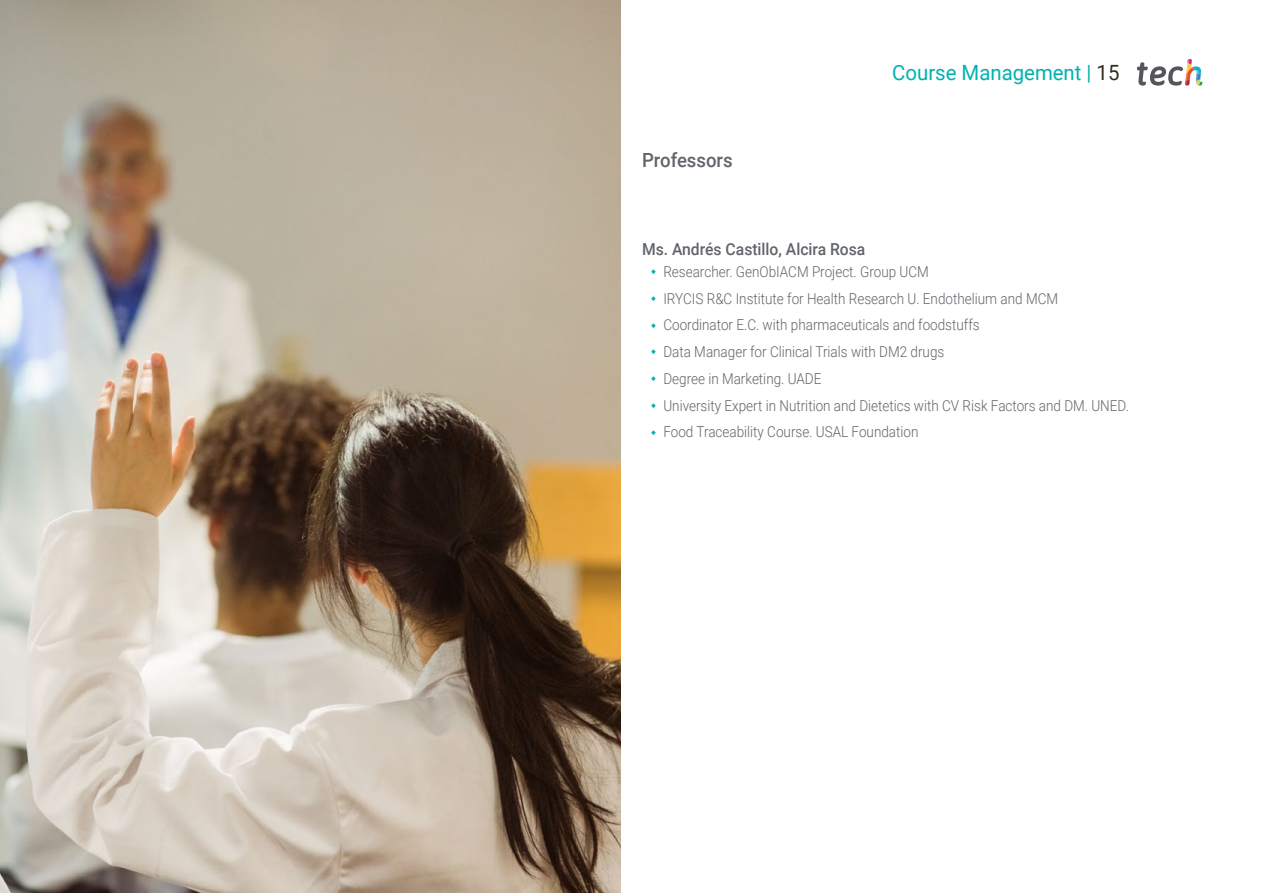
<style>
.page{position:relative;width:1263px;height:893px;background:#fff}
.page>*{position:absolute;margin:0;border:0;box-sizing:border-box;transform-origin:0 0}
.t1{font:21px "Roboto";color:#00b2af}
.t2{font:500 19.5px "Roboto";color:#61646a;scale:.95 1}
.t3{font:500 16.5px "Roboto";color:#61646a;scale:.95 1}
.t4{font:300 15px/26.7px "Roboto";color:#61646a;scale:.9 1}
.s1{color:#312e20}
</style>
<div class="page">
<img style="left:0;top:0;width:621px;height:893px">
<svg style="left:1137px;top:59px;width:65px;height:27px"></svg>
<h2 class="t2" style="left:642px;top:146px;width:97px">Professors</h2>
<h1 class="t1" style="left:892px;top:57px;width:229px">Course Management | <span class="s1">15</span></h1>
<p class="t3" style="left:642px;top:237px;width:237px">Ms. Andrés Castillo, Alcira Rosa</p>
<p class="t4" style="left:663px;top:258px;width:519px">Researcher. GenObIACM Project. Group UCM<br>IRYCIS R&amp;C Institute for Health Research U. Endothelium and MCM Coordinator E.C. with pharmaceuticals and foodstuffs<br>Data Manager for Clinical Trials with DM2 drugs<br>Degree in Marketing. UADE<br>University Expert in Nutrition and Dietetics with CV Risk Factors and DM. UNED.<br>Food Traceability Course. USAL Foundation</p>
</div>
